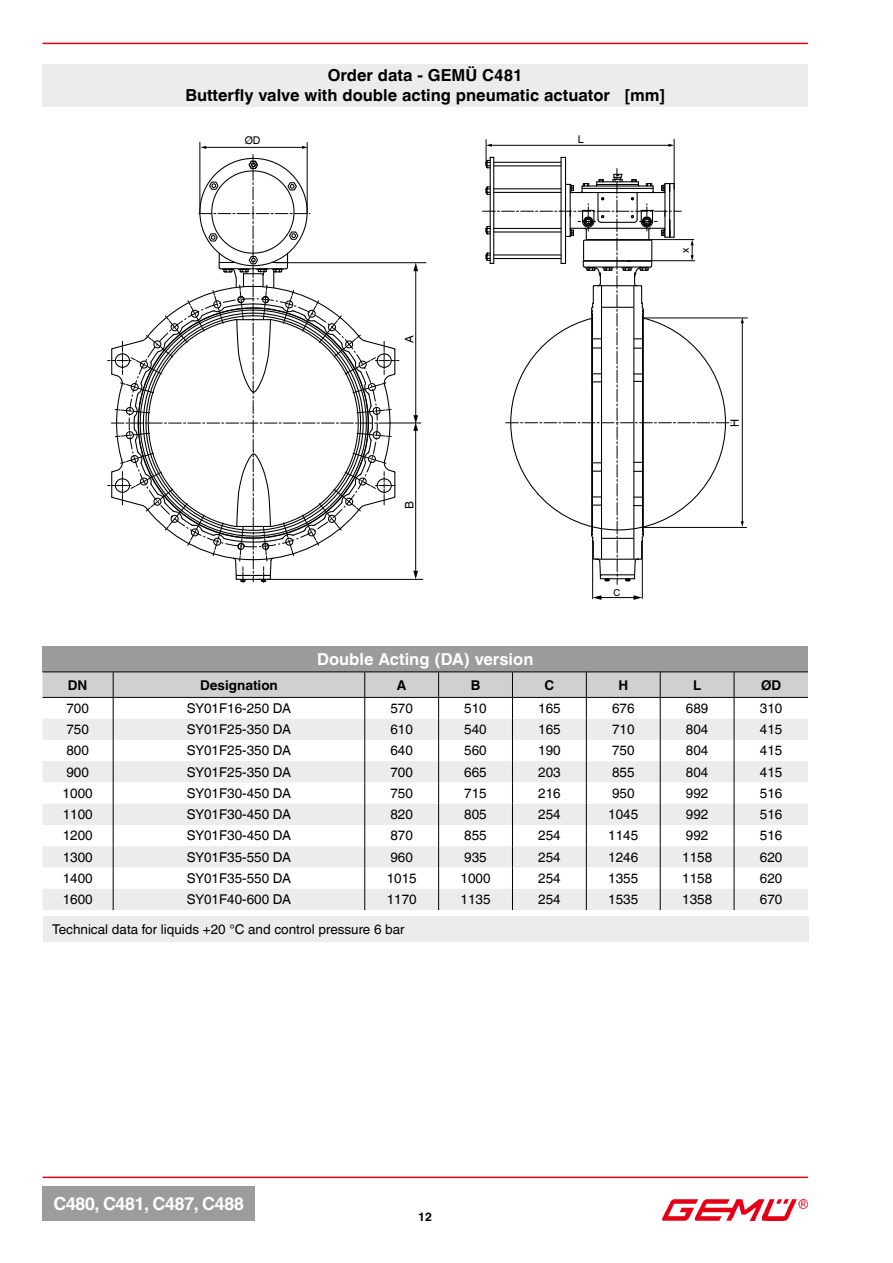
<style>
.page{position:relative;width:893px;height:1263px;background:#fff}
.page>*{position:absolute;margin:0;border:0;box-sizing:border-box;transform-origin:0 0}
.t1{font:700 18px "Helvetica World";letter-spacing:-.04em;color:#fff}
.t2{font:700 16.5px/19.8px "Helvetica World";color:#000;text-align:center}
.t3{font:700 16.5px "Helvetica World";color:#fff}
.t4{font:13.5px "Helvetica World";color:#000}
.t5{font:700 13.5px "Helvetica World";color:#000}
.t6{font:700 12px "Helvetica World";color:#000}
.t7{font:11.7px "Helvetica World";color:#000}
.t8{font:11.7px "Helvetica World";color:#000;scale:.95 1}
.t9{font:10.65px "Helvetica World";color:#000}
.t10{font:9.6px "Helvetica World";color:#000}
</style>
<div class="page">
<hr style="left:43px;top:43px;width:765px;height:1px;background:#e30017">
<div style="left:43px;top:1186px;width:212px;height:34px;background:#9c9c9c"></div>
<img style="left:662px;top:1199px;width:147px;height:21px">
<hr style="left:43px;top:1176px;width:765px;height:2px;background:#e30017">
<hr style="left:674px;top:139px;width:1px;height:50px;background:#000">
<hr style="left:205px;top:147px;width:98px;height:1px;background:#000">
<svg style="left:302px;top:146px;width:5px;height:3px"></svg>
<hr style="left:200px;top:142px;width:1px;height:71px;background:#000">
<hr style="left:307px;top:142px;width:1px;height:71px;background:#000">
<hr style="left:643px;top:318px;width:105px;height:1px;background:#000">
<hr style="left:742px;top:322px;width:1px;height:200px;background:#000">
<svg style="left:741px;top:521px;width:3px;height:6px"></svg>
<svg style="left:741px;top:317px;width:3px;height:6px"></svg>
<hr style="left:643px;top:527px;width:104px;height:1px;background:#000">
<hr style="left:592px;top:540px;width:1px;height:59px;background:#000">
<hr style="left:642px;top:540px;width:1px;height:59px;background:#000">
<hr style="left:600px;top:597px;width:35px;height:1px;background:#000">
<svg style="left:593px;top:595px;width:8px;height:5px"></svg>
<svg style="left:633px;top:595px;width:9px;height:5px"></svg>
<hr style="left:256px;top:579px;width:167px;height:1px;background:#000">
<hr style="left:276px;top:262px;width:150px;height:1px;background:#000">
<hr style="left:390px;top:423px;width:31px;height:1px;background:#000">
<hr style="left:415px;top:429px;width:1px;height:143px;background:#000">
<svg style="left:413px;top:571px;width:5px;height:8px"></svg>
<hr style="left:415px;top:270px;width:1px;height:147px;background:#000">
<svg style="left:413px;top:415px;width:5px;height:16px"></svg>
<svg style="left:413px;top:262px;width:5px;height:9px"></svg>
<svg style="left:108px;top:155px;width:291px;height:427px"></svg>
<svg style="left:482px;top:140px;width:249px;height:444px"></svg>
<div style="left:43px;top:64px;width:765px;height:42px;background:#ececec"></div>
<div style="left:44px;top:916px;width:765px;height:26px;background:#ececec"></div>
<div style="left:43px;top:646px;width:765px;height:26px;background:#9c9c9c"></div>
<hr style="left:113px;top:671px;width:252px;height:1px;background:#000">
<hr style="left:365px;top:671px;width:74px;height:1px;background:#000">
<hr style="left:439px;top:671px;width:73px;height:1px;background:#000">
<hr style="left:512px;top:671px;width:74px;height:1px;background:#000">
<hr style="left:586px;top:671px;width:74px;height:1px;background:#000">
<hr style="left:660px;top:671px;width:74px;height:1px;background:#000">
<hr style="left:734px;top:671px;width:74px;height:1px;background:#000">
<hr style="left:43px;top:671px;width:70px;height:1px;background:#000">
<svg style="left:43px;top:672px;width:765px;height:238px"></svg>
<p class="t2" style="left:185px;top:65px;width:481px">Order data - GEMÜ C481<br>Butterfly valve with double acting pneumatic actuator [mm]</p>
<p class="t9" style="left:245px;top:134px;width:17px">ØD</p>
<p class="t9" style="left:578px;top:133px;width:7px">L</p>
<p class="t7" style="left:403px;top:343px;width:9px;rotate:-90deg">A</p>
<p class="t7" style="left:403px;top:509px;width:9px;rotate:-90deg">B</p>
<p class="t3" style="left:317px;top:650px;width:218px">Double Acting (DA) version</p>
<p class="t10" style="left:613px;top:587px;width:8px">C</p>
<p class="t9" style="left:679px;top:253px;width:7px;rotate:-90deg">x</p>
<p class="t8" style="left:728px;top:427px;width:10px;rotate:-90deg">H</p>
<p class="t5" style="left:68px;top:677px;width:21px">DN</p>
<p class="t5" style="left:200px;top:677px;width:79px">Designation</p>
<p class="t5" style="left:397px;top:677px;width:11px">A</p>
<p class="t5" style="left:471px;top:677px;width:11px">B</p>
<p class="t5" style="left:545px;top:677px;width:11px">C</p>
<p class="t5" style="left:618px;top:677px;width:11px">H</p>
<p class="t5" style="left:693px;top:677px;width:10px">L</p>
<p class="t5" style="left:761px;top:677px;width:22px">ØD</p>
<p class="t4" style="left:66px;top:700px;width:24px">700</p>
<p class="t4" style="left:187px;top:700px;width:106px">SY01F16-250 DA</p>
<p class="t4" style="left:390px;top:700px;width:24px">570</p>
<p class="t4" style="left:464px;top:700px;width:24px">510</p>
<p class="t4" style="left:538px;top:700px;width:24px">165</p>
<p class="t4" style="left:612px;top:700px;width:24px">676</p>
<p class="t4" style="left:686px;top:700px;width:24px">689</p>
<p class="t4" style="left:760px;top:700px;width:24px">310</p>
<p class="t4" style="left:66px;top:722px;width:24px">750</p>
<p class="t4" style="left:187px;top:722px;width:106px">SY01F25-350 DA</p>
<p class="t4" style="left:390px;top:722px;width:24px">610</p>
<p class="t4" style="left:464px;top:722px;width:24px">540</p>
<p class="t4" style="left:538px;top:722px;width:24px">165</p>
<p class="t4" style="left:612px;top:722px;width:24px">710</p>
<p class="t4" style="left:686px;top:722px;width:24px">804</p>
<p class="t4" style="left:760px;top:722px;width:24px">415</p>
<p class="t4" style="left:66px;top:743px;width:24px">800</p>
<p class="t4" style="left:187px;top:743px;width:106px">SY01F25-350 DA</p>
<p class="t4" style="left:390px;top:743px;width:24px">640</p>
<p class="t4" style="left:464px;top:743px;width:24px">560</p>
<p class="t4" style="left:538px;top:743px;width:24px">190</p>
<p class="t4" style="left:612px;top:743px;width:24px">750</p>
<p class="t4" style="left:686px;top:743px;width:24px">804</p>
<p class="t4" style="left:760px;top:743px;width:24px">415</p>
<p class="t4" style="left:66px;top:764px;width:24px">900</p>
<p class="t4" style="left:187px;top:764px;width:106px">SY01F25-350 DA</p>
<p class="t4" style="left:390px;top:764px;width:24px">700</p>
<p class="t4" style="left:464px;top:764px;width:24px">665</p>
<p class="t4" style="left:538px;top:764px;width:24px">203</p>
<p class="t4" style="left:612px;top:764px;width:24px">855</p>
<p class="t4" style="left:686px;top:764px;width:24px">804</p>
<p class="t4" style="left:760px;top:764px;width:24px">415</p>
<p class="t4" style="left:63px;top:785px;width:32px">1000</p>
<p class="t4" style="left:187px;top:785px;width:106px">SY01F30-450 DA</p>
<p class="t4" style="left:390px;top:785px;width:24px">750</p>
<p class="t4" style="left:464px;top:785px;width:24px">715</p>
<p class="t4" style="left:538px;top:785px;width:24px">216</p>
<p class="t4" style="left:612px;top:785px;width:24px">950</p>
<p class="t4" style="left:686px;top:785px;width:24px">992</p>
<p class="t4" style="left:760px;top:785px;width:24px">516</p>
<p class="t4" style="left:63px;top:807px;width:32px">1100</p>
<p class="t4" style="left:187px;top:807px;width:106px">SY01F30-450 DA</p>
<p class="t4" style="left:390px;top:807px;width:24px">820</p>
<p class="t4" style="left:464px;top:807px;width:24px">805</p>
<p class="t4" style="left:538px;top:807px;width:24px">254</p>
<p class="t4" style="left:608px;top:807px;width:32px">1045</p>
<p class="t4" style="left:686px;top:807px;width:24px">992</p>
<p class="t4" style="left:760px;top:807px;width:24px">516</p>
<p class="t4" style="left:63px;top:828px;width:32px">1200</p>
<p class="t4" style="left:187px;top:828px;width:106px">SY01F30-450 DA</p>
<p class="t4" style="left:390px;top:828px;width:24px">870</p>
<p class="t4" style="left:464px;top:828px;width:24px">855</p>
<p class="t4" style="left:538px;top:828px;width:24px">254</p>
<p class="t4" style="left:608px;top:828px;width:32px">1145</p>
<p class="t4" style="left:686px;top:828px;width:24px">992</p>
<p class="t4" style="left:760px;top:828px;width:24px">516</p>
<p class="t4" style="left:63px;top:849px;width:32px">1300</p>
<p class="t4" style="left:187px;top:849px;width:106px">SY01F35-550 DA</p>
<p class="t4" style="left:390px;top:849px;width:24px">960</p>
<p class="t4" style="left:464px;top:849px;width:24px">935</p>
<p class="t4" style="left:538px;top:849px;width:24px">254</p>
<p class="t4" style="left:608px;top:849px;width:32px">1246</p>
<p class="t4" style="left:682px;top:849px;width:32px">1158</p>
<p class="t4" style="left:760px;top:849px;width:24px">620</p>
<p class="t4" style="left:63px;top:870px;width:32px">1400</p>
<p class="t4" style="left:187px;top:870px;width:106px">SY01F35-550 DA</p>
<p class="t4" style="left:387px;top:870px;width:32px">1015</p>
<p class="t4" style="left:461px;top:870px;width:32px">1000</p>
<p class="t4" style="left:538px;top:870px;width:24px">254</p>
<p class="t4" style="left:608px;top:870px;width:32px">1355</p>
<p class="t4" style="left:682px;top:870px;width:32px">1158</p>
<p class="t4" style="left:760px;top:870px;width:24px">620</p>
<p class="t4" style="left:63px;top:892px;width:32px">1600</p>
<p class="t4" style="left:187px;top:892px;width:106px">SY01F40-600 DA</p>
<p class="t4" style="left:387px;top:892px;width:32px">1170</p>
<p class="t4" style="left:461px;top:892px;width:32px">1135</p>
<p class="t4" style="left:538px;top:892px;width:24px">254</p>
<p class="t4" style="left:608px;top:892px;width:32px">1535</p>
<p class="t4" style="left:682px;top:892px;width:32px">1358</p>
<p class="t4" style="left:760px;top:892px;width:24px">670</p>
<p class="t4" style="left:52px;top:921px;width:354px">Technical data for liquids +20 °C and control pressure 6 bar</p>
<h1 class="t1" style="left:53px;top:1193px;width:192px">C480, C481, C487, C488</h1>
<p class="t6" style="left:418px;top:1209px;width:15px">12</p>
</div>
